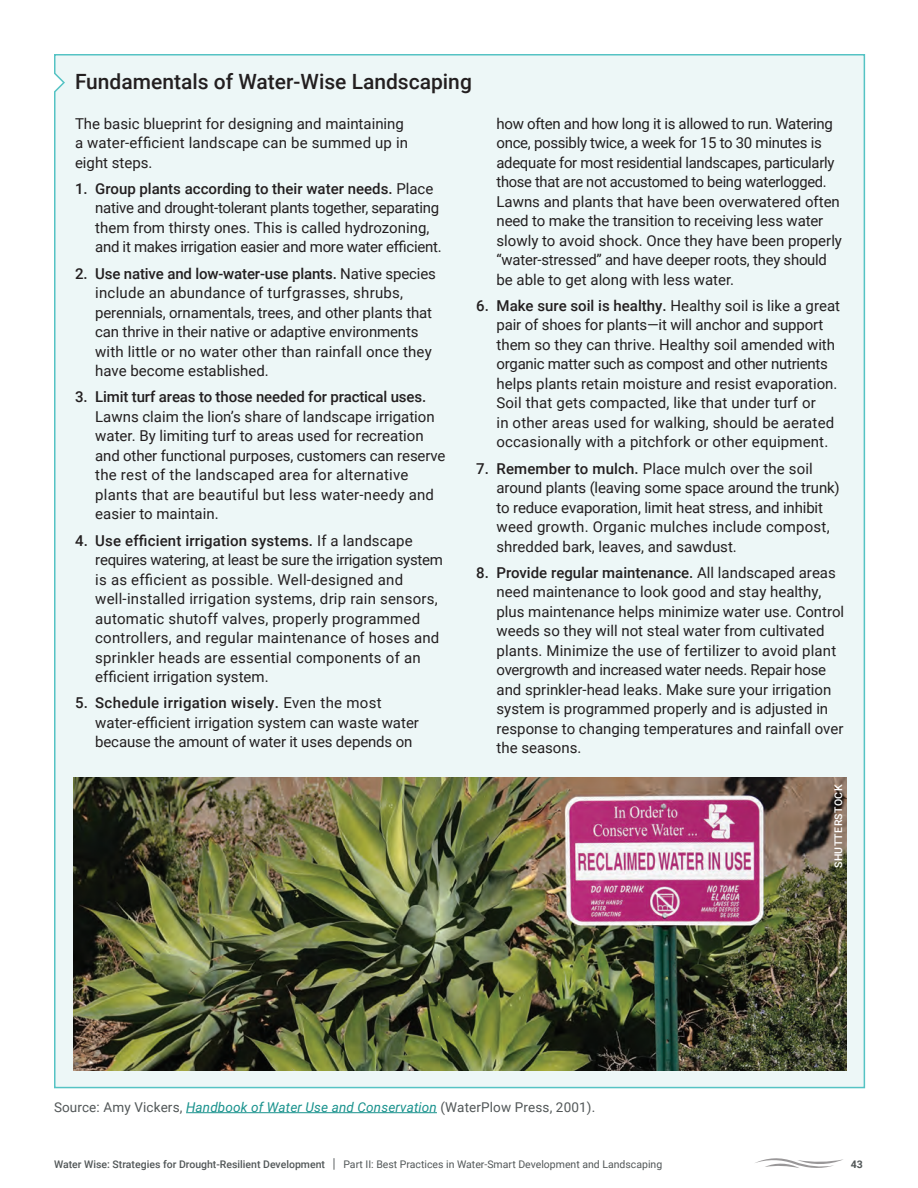
<style>
.page{position:relative;width:918px;height:1188px;background:#fff}
.page>*{position:absolute;margin:0;border:0;box-sizing:border-box;transform-origin:0 0}
.t1{font:500 21px "Roboto";color:#231f20}
.t2{font:15px/19.5px "Roboto";color:#231f20}
.t3{font:15px/19.5px "Roboto";letter-spacing:-.02em;color:#231f20}
.t4{font:13.5px "Roboto";letter-spacing:.01em;color:#525758}
.t5{font:10.5px "Roboto";color:#525758}
.t6{font:500 10.5px "Roboto";letter-spacing:.035em;color:#fff}
.t7{font:700 10.5px "Roboto";color:#525758}
.s1{font-weight:500}
.s2{font-style:italic;color:#19928d}
.s3{font-weight:500;font-size:13.65px}
</style>
<div class="page">
<div style="left:54px;top:54px;width:812px;height:1035px;background:#edf7f7"></div>
<hr style="left:186px;top:1112px;width:251px;height:1px;background:#19928d">
<img style="left:73px;top:778px;width:774px;height:292px">
<svg style="left:755px;top:1158px;width:88px;height:10px"></svg>
<p class="t1" style="left:75px;top:67px;width:398px">Fundamentals of Water-Wise Landscaping</p>
<p class="t2" style="left:75px;top:113px;width:335px">The basic blueprint for designing and maintaining a water-efficient landscape can be summed up in eight steps.</p>
<p class="t3" style="left:95px;top:178px;width:348px;text-indent:-20px"><span class="s1">1. Group plants according to their water needs.</span> Place native and drought-tolerant plants together, separating them from thirsty ones. This is called hydrozoning, and it makes irrigation easier and more water efficient.</p>
<p class="t2" style="left:95px;top:263px;width:342px;text-indent:-20px"><span class="s1">2. Use native and low-water-use plants.</span> Native species include an abundance of turfgrasses, shrubs, perennials, ornamentals, trees, and other plants that can thrive in their native or adaptive environments with little or no water other than rainfall once they have become established.</p>
<p class="t2" style="left:95px;top:387px;width:352px;text-indent:-20px"><span class="s1">3. Limit turf areas to those needed for practical uses.<br></span>Lawns claim the lion’s share of landscape irrigation water. By limiting turf to areas used for recreation and other functional purposes, customers can reserve the rest of the landscaped area for alternative plants that are beautiful but less water-needy and easier to maintain.</p>
<p class="t2" style="left:95px;top:530px;width:349px;text-indent:-20px"><span class="s1">4. Use efficient irrigation systems.</span> If a landscape requires watering, at least be sure the irrigation system is as efficient as possible. Well-designed and well-installed irrigation systems, drip rain sensors, automatic shutoff valves, properly programmed controllers, and regular maintenance of hoses and sprinkler heads are essential components of an efficient irrigation system.</p>
<p class="t2" style="left:95px;top:693px;width:325px;text-indent:-20px"><span class="s1">5. Schedule irrigation wisely.</span> Even the most water-efficient irrigation system can waste water because the amount of water it uses depends on</p>
<p class="t2" style="left:497px;top:113px;width:347px">how often and how long it is allowed to run. Watering once, possibly twice, a week for 15 to 30 minutes is adequate for most residential landscapes, particularly those that are not accustomed to being waterlogged.<br>Lawns and plants that have been overwatered often need to make the transition to receiving less water slowly to avoid shock. Once they have been properly “water-stressed” and have deeper roots, they should be able to get along with less water.</p>
<p class="t2" style="left:497px;top:295px;width:345px;text-indent:-20px"><span class="s1">6. Make sure soil is healthy.</span> Healthy soil is like a great pair of shoes for plants—it will anchor and support them so they can thrive. Healthy soil amended with organic matter such as compost and other nutrients helps plants retain moisture and resist evaporation.<br>Soil that gets compacted, like that under turf or<br>in other areas used for walking, should be aerated occasionally with a pitchfork or other equipment.</p>
<p class="t2" style="left:497px;top:458px;width:345px;text-indent:-20px"><span class="s1">7. Remember to mulch.</span> Place mulch over the soil around plants (leaving some space around the trunk) to reduce evaporation, limit heat stress, and inhibit weed growth. Organic mulches include compost, shredded bark, leaves, and sawdust.</p>
<p class="t2" style="left:497px;top:562px;width:349px;text-indent:-20px"><span class="s1">8. Provide regular maintenance.</span> All landscaped areas need maintenance to look good and stay healthy, plus maintenance helps minimize water use. Control weeds so they will not steal water from cultivated plants. Minimize the use of fertilizer to avoid plant overgrowth and increased water needs. Repair hose and sprinkler-head leaks. Make sure your irrigation system is programmed properly and is adjusted in response to changing temperatures and rainfall over the seasons.</p>
<p class="t6" style="left:831px;top:868px;width:85px;rotate:-90deg">SHUTTERSTOCK</p>
<p class="t4" style="left:54px;top:1097px;width:543px">Source: Amy Vickers, <span class="s2">Handbook of Water Use and Conservation</span> (WaterPlow Press, 2001).</p>
<p class="t5" style="left:54px;top:1156px;width:610px"><span class="s1">Water Wise: Strategies for Drought-Resilient Development</span> <span class="s3">|</span> Part II: Best Practices in Water-Smart Development and Landscaping</p>
<p class="t7" style="left:851px;top:1156px;width:14px">43</p>
</div>
